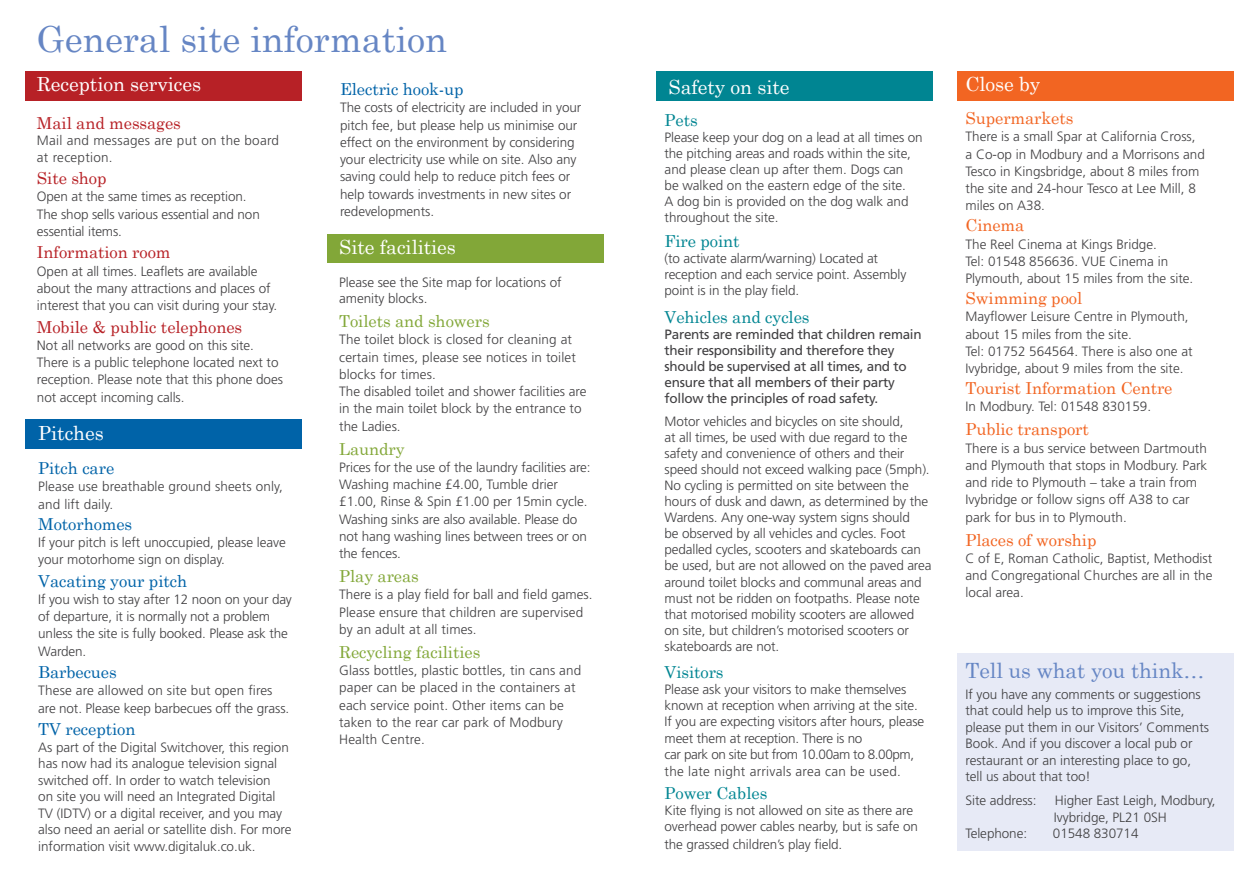
<style>
.page{position:relative;width:1259px;height:893px;background:#fff}
.page>*{position:absolute;margin:0;border:0;box-sizing:border-box;transform-origin:0 0}
.t1{font:36px "Century Schoolbook";color:#6686c4}
.t2{font:21px "Century Schoolbook";letter-spacing:-.005em;color:#6686c4}
.t3{font:19.5px "Century Schoolbook";letter-spacing:-.005em;color:#fff}
.t4{font:16.5px "Century Schoolbook";letter-spacing:-.005em;color:#f26522}
.t5{font:16.5px "Century Schoolbook";letter-spacing:-.005em;color:#0063a8}
.t6{font:16.5px "Century Schoolbook";letter-spacing:-.005em;color:#b72126}
.t7{font:16.5px "Century Schoolbook";letter-spacing:-.005em;color:#82a738}
.t8{font:16.5px "Century Schoolbook";letter-spacing:-.005em;color:#008592}
.t9{font:300 13.5px/17.2px "Frutiger LT Std";letter-spacing:-.005em;color:#414042}
.t10{font:13.5px/16px "Frutiger LT Std";letter-spacing:-.02em;color:#414042}
.t11{font:300 13.5px/16.5px "Frutiger LT Std";letter-spacing:.02em;color:#414042}
</style>
<div class="page">
<div style="left:957px;top:71px;width:276px;height:30px;background:#f26522"></div>
<div style="left:26px;top:420px;width:276px;height:29px;background:#0063a8"></div>
<div style="left:656px;top:71px;width:276px;height:30px;background:#008592"></div>
<div style="left:327px;top:234px;width:277px;height:29px;background:#82a738"></div>
<div style="left:26px;top:71px;width:276px;height:30px;background:#b72126"></div>
<div style="left:957px;top:653px;width:276px;height:197px;background:#e7eaf6"></div>
<h1 class="t1" style="left:37px;top:9px;width:412px">General site information</h1>
<h3 class="t3" style="left:37px;top:68px;width:166px">Reception services</h3>
<p class="t6" style="left:37px;top:109px;width:145px">Mail and messages</p>
<p class="t11" style="left:37px;top:132px;width:244px">Mail and messages are put on the board at reception.</p>
<p class="t6" style="left:37px;top:164px;width:71px">Site shop</p>
<p class="t9" style="left:37px;top:188px;width:224px">Open at the same times as reception.<br>The shop sells various essential and non essential items.</p>
<p class="t6" style="left:37px;top:239px;width:135px">Information room</p>
<p class="t9" style="left:37px;top:263px;width:242px">Open at all times. Leaflets are available about the many attractions and places of interest that you can visit during your stay.</p>
<p class="t6" style="left:37px;top:313px;width:207px">Mobile &amp; public telephones</p>
<p class="t9" style="left:37px;top:337px;width:247px">Not all networks are good on this site.<br>There is a public telephone located next to reception. Please note that this phone does not accept incoming calls.</p>
<h3 class="t3" style="left:965px;top:68px;width:76px">Close by</h3>
<p class="t4" style="left:965px;top:104px;width:109px">Supermarkets</p>
<p class="t9" style="left:965px;top:128px;width:241px">There is a small Spar at California Cross, a Co-op in Modbury and a Morrisons and Tesco in Kingsbridge, about 8 miles from the site and 24-hour Tesco at Lee Mill, 8 miles on A38.</p>
<p class="t4" style="left:965px;top:212px;width:60px">Cinema</p>
<p class="t9" style="left:965px;top:236px;width:229px">The Reel Cinema at Kings Bridge.<br>Tel: 01548 856636. VUE Cinema in<br>Plymouth, about 15 miles from the site.</p>
<p class="t4" style="left:965px;top:284px;width:118px">Swimming pool</p>
<p class="t9" style="left:965px;top:308px;width:229px">Mayflower Leisure Centre in Plymouth, about 15 miles from the site.<br>Tel: 01752 564564. There is also one at Ivybridge, about 9 miles from the site.</p>
<p class="t4" style="left:965px;top:374px;width:208px">Tourist Information Centre</p>
<p class="t9" style="left:965px;top:398px;width:187px">In Modbury. Tel: 01548 830159.</p>
<p class="t4" style="left:965px;top:416px;width:125px">Public transport</p>
<p class="t9" style="left:965px;top:440px;width:243px">There is a bus service between Dartmouth and Plymouth that stops in Modbury. Park and ride to Plymouth – take a train from Ivybridge or follow signs off A38 to car park for bus in to Plymouth.</p>
<p class="t4" style="left:965px;top:526px;width:132px">Places of worship</p>
<p class="t9" style="left:965px;top:550px;width:248px;text-align:justify">C of E, Roman Catholic, Baptist, Methodist and Congregational Churches are all in the local area.</p>
<h3 class="t3" style="left:668px;top:71px;width:123px">Safety on site</h3>
<p class="t8" style="left:664px;top:106px;width:35px">Pets</p>
<p class="t9" style="left:664px;top:129px;width:259px;line-height:16px">Please keep your dog on a lead at all times on the pitching areas and roads within the site, and please clean up after them. Dogs can<br>be walked on the eastern edge of the site.<br>A dog bin is provided on the dog walk and throughout the site.</p>
<p class="t8" style="left:664px;top:227px;width:77px">Fire point</p>
<p class="t9" style="left:664px;top:250px;width:243px;line-height:16px">(to activate alarm/warning) Located at reception and each service point. Assembly point is in the play field.</p>
<p class="t8" style="left:664px;top:303px;width:146px">Vehicles and cycles</p>
<p class="t10" style="left:664px;top:326px;width:259px">Parents are reminded that children remain their responsibility and therefore they should be supervised at all times, and to ensure that all members of their party follow the principles of road safety.</p>
<p class="t9" style="left:664px;top:413px;width:268px;line-height:16px">Motor vehicles and bicycles on site should,<br>at all times, be used with due regard to the safety and convenience of others and their speed should not exceed walking pace (5mph).<br>No cycling is permitted on site between the hours of dusk and dawn, as determined by the Wardens. Any one-way system signs should<br>be observed by all vehicles and cycles. Foot pedalled cycles, scooters and skateboards can be used, but are not allowed on the paved area around toilet blocks and communal areas and must not be ridden on footpaths. Please note that motorised mobility scooters are allowed on site, but children’s motorised scooters or skateboards are not.</p>
<p class="t8" style="left:664px;top:658px;width:61px">Visitors</p>
<p class="t9" style="left:664px;top:682px;width:261px;line-height:16.4px">Please ask your visitors to make themselves known at reception when arriving at the site.<br>If you are expecting visitors after hours, please meet them at reception. There is no<br>car park on site but from 10.00am to 8.00pm, the late night arrivals area can be used.</p>
<p class="t8" style="left:664px;top:779px;width:104px">Power Cables</p>
<p class="t9" style="left:664px;top:802px;width:255px;line-height:16.6px">Kite flying is not allowed on site as there are overhead power cables nearby, but is safe on the grassed children’s play field.</p>
<p class="t5" style="left:340px;top:75px;width:125px">Electric hook-up</p>
<p class="t9" style="left:340px;top:99px;width:243px">The costs of electricity are included in your pitch fee, but please help us minimise our effect on the environment by considering your electricity use while on site. Also any saving could help to reduce pitch fees or help towards investments in new sites or redevelopments.</p>
<h3 class="t3" style="left:339px;top:230px;width:118px">Site facilities</h3>
<p class="t9" style="left:339px;top:274px;width:224px;line-height:16.5px">Please see the Site map for locations of amenity blocks.</p>
<p class="t7" style="left:339px;top:307px;width:152px">Toilets and showers</p>
<p class="t9" style="left:339px;top:331px;width:249px">The toilet block is closed for cleaning at certain times, please see notices in toilet blocks for times.<br>The disabled toilet and shower facilities are in the main toilet block by the entrance to the Ladies.</p>
<p class="t7" style="left:339px;top:435px;width:67px">Laundry</p>
<p class="t9" style="left:339px;top:459px;width:253px">Prices for the use of the laundry facilities are:<br>Washing machine £4.00, Tumble drier £1.00, Rinse &amp; Spin £1.00 per 15min cycle.<br>Washing sinks are also available. Please do not hang washing lines between trees or on the fences.</p>
<p class="t7" style="left:339px;top:562px;width:81px">Play areas</p>
<p class="t9" style="left:339px;top:586px;width:255px">There is a play field for ball and field games.<br>Please ensure that children are supervised by an adult at all times.</p>
<p class="t7" style="left:339px;top:638px;width:143px">Recycling facilities</p>
<p class="t9" style="left:339px;top:662px;width:244px">Glass bottles, plastic bottles, tin cans and paper can be placed in the containers at each service point. Other items can be taken to the rear car park of Modbury Health Centre.</p>
<h2 class="t2" style="left:965px;top:653px;width:240px">Tell us what you think…</h2>
<h3 class="t3" style="left:38px;top:416px;width:67px">Pitches</h3>
<p class="t5" style="left:38px;top:454px;width:77px">Pitch care</p>
<p class="t9" style="left:38px;top:478px;width:246px">Please use breathable ground sheets only, and lift daily.</p>
<p class="t5" style="left:38px;top:510px;width:95px">Motorhomes</p>
<p class="t9" style="left:38px;top:534px;width:249px">If your pitch is left unoccupied, please leave your motorhome sign on display.</p>
<p class="t5" style="left:38px;top:567px;width:150px">Vacating your pitch</p>
<p class="t9" style="left:38px;top:591px;width:255px">If you wish to stay after 12 noon on your day of departure, it is normally not a problem unless the site is fully booked. Please ask the Warden.</p>
<p class="t5" style="left:38px;top:658px;width:80px">Barbecues</p>
<p class="t9" style="left:38px;top:682px;width:252px">These are allowed on site but open fires are not. Please keep barbecues off the grass.</p>
<p class="t5" style="left:38px;top:715px;width:99px">TV reception</p>
<p class="t9" style="left:38px;top:739px;width:255px;line-height:16.5px">As part of the Digital Switchover, this region has now had its analogue television signal switched off. In order to watch television<br>on site you will need an Integrated Digital TV (IDTV) or a digital receiver, and you may also need an aerial or satellite dish. For more information visit www.digitaluk.co.uk.</p>
<p class="t9" style="left:965px;top:686px;width:245px;line-height:16.5px">If you have any comments or suggestions that could help us to improve this Site, please put them in our Visitors’ Comments Book. And if you discover a local pub or restaurant or an interesting place to go, tell us about that too!</p>
<p class="t9" style="left:965px;top:792px;width:72px">Site address:</p>
<p class="t9" style="left:1054px;top:793px;width:163px;line-height:16.5px">Higher East Leigh, Modbury,<br>Ivybridge, PL21 0SH</p>
<p class="t9" style="left:965px;top:825px;width:63px">Telephone:</p>
<p class="t9" style="left:1053px;top:825px;width:87px">01548 830714</p>
</div>
